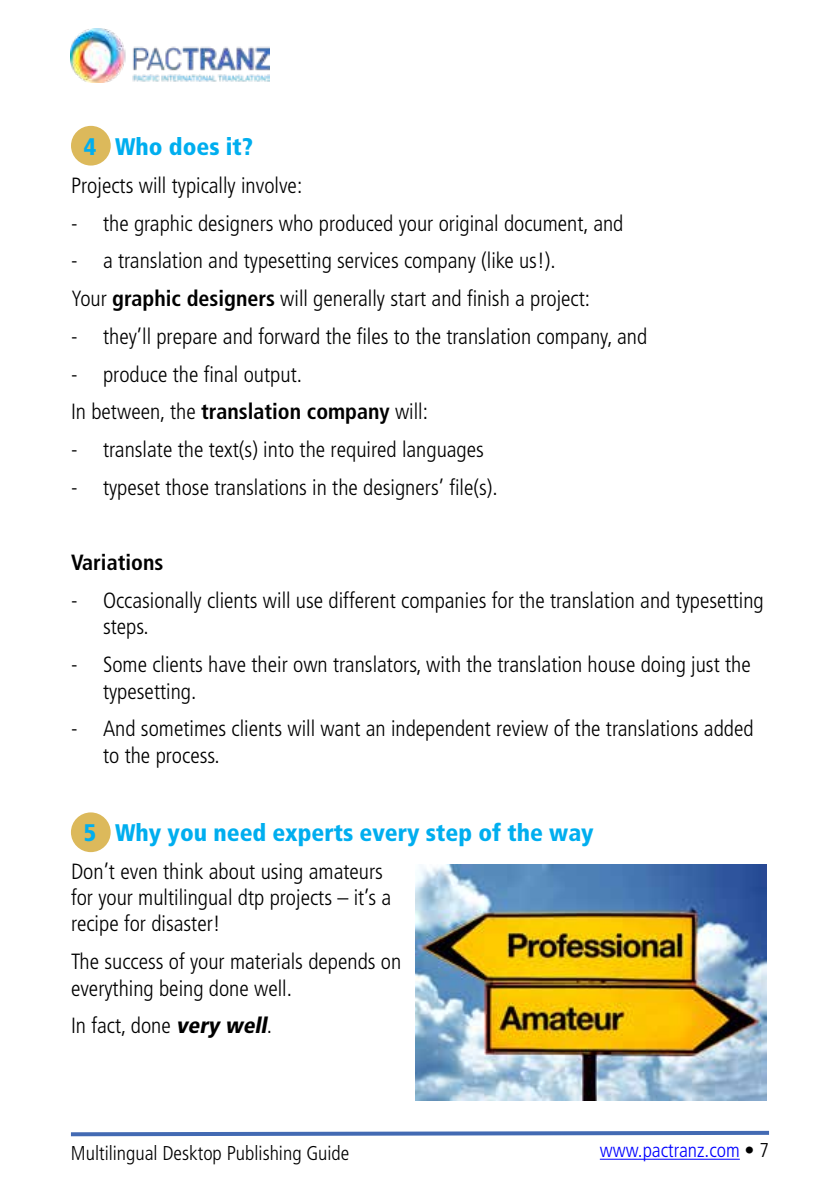
<style>
.page{position:relative;width:840px;height:1191px;background:#fff}
.page>*{position:absolute;margin:0;border:0;box-sizing:border-box;transform-origin:0 0}
.t1{font:900 condensed 24px "Frutiger";color:#00aeef}
.t2{font:300 condensed 22px/26.4px "Frutiger";color:#000}
.t3{font:700 condensed 22px "Frutiger";color:#000}
.t4{font:300 condensed 20px "Frutiger";color:#000}
.t5{font:300 condensed 20px "Frutiger";color:#00f}
.s1{font-weight:700}
.s2{font-weight:900;font-style:italic}
.s3{color:#000}
</style>
<div class="page">
<hr style="left:599px;top:1158px;width:140px;height:1px;background:#00f">
<img style="left:71px;top:28px;width:198px;height:54px">
<svg style="left:70px;top:1130px;width:699px;height:7px"></svg>
<div style="left:72px;top:127px;width:38px;height:38px;background:#dcb95b;border-radius:50%"></div>
<div style="left:71px;top:126px;width:40px;height:40px;border:2px solid #dcb95b;border-radius:50%"></div>
<div style="left:72px;top:813px;width:38px;height:38px;background:#dcb95b;border-radius:50%"></div>
<div style="left:71px;top:812px;width:40px;height:40px;border:2px solid #dcb95b;border-radius:50%"></div>
<img style="left:415px;top:864px;width:351px;height:236px">
<p class="t1" style="left:84px;top:137px;width:171px">4 Who does it?</p>
<p class="t2" style="left:71px;top:174px;width:233px">Projects will typically involve:</p>
<p class="t2" style="left:71px;top:211px;width:553px">- the graphic designers who produced your original document, and</p>
<p class="t2" style="left:71px;top:243px;width:520px;line-height:37.8px">- a translation and typesetting services company (like us!).<br>Your <span class="s1">graphic designers</span> will generally start and finish a project:</p>
<p class="t2" style="left:71px;top:325px;width:577px">- they’ll prepare and forward the files to the translation company, and</p>
<p class="t2" style="left:71px;top:357px;width:358px;line-height:37.8px">- produce the final output.<br>In between, the <span class="s1">translation company</span> will:</p>
<p class="t2" style="left:71px;top:438px;width:414px">- translate the text(s) into the required languages</p>
<p class="t2" style="left:71px;top:475px;width:428px">- typeset those translations in the designers’ file(s).</p>
<p class="t3" style="left:71px;top:553px;width:94px">Variations</p>
<p class="t2" style="left:103px;top:589px;width:662px;text-indent:-32px">- Occasionally clients will use different companies for the translation and typesetting steps.</p>
<p class="t2" style="left:103px;top:653px;width:649px;text-indent:-32px">- Some clients have their own translators, with the translation house doing just the typesetting.</p>
<p class="t2" style="left:103px;top:717px;width:651px;text-indent:-32px">- And sometimes clients will want an independent review of the translations added to the process.</p>
<p class="t1" style="left:84px;top:822px;width:511px">5 Why you need experts every step of the way</p>
<p class="t2" style="left:71px;top:859px;width:321px">Don’t even think about using amateurs for your multilingual dtp projects – it’s a recipe for disaster!</p>
<p class="t2" style="left:71px;top:950px;width:331px">The success of your materials depends on everything being done well.</p>
<p class="t2" style="left:71px;top:1014px;width:202px">In fact, done <span class="s2">very well</span>.</p>
<p class="t4" style="left:71px;top:1144px;width:280px">Multilingual Desktop Publishing Guide</p>
<p class="t5" style="left:599px;top:1142px;width:171px">www.pactranz.com <span class="s3">• 7</span></p>
</div>
